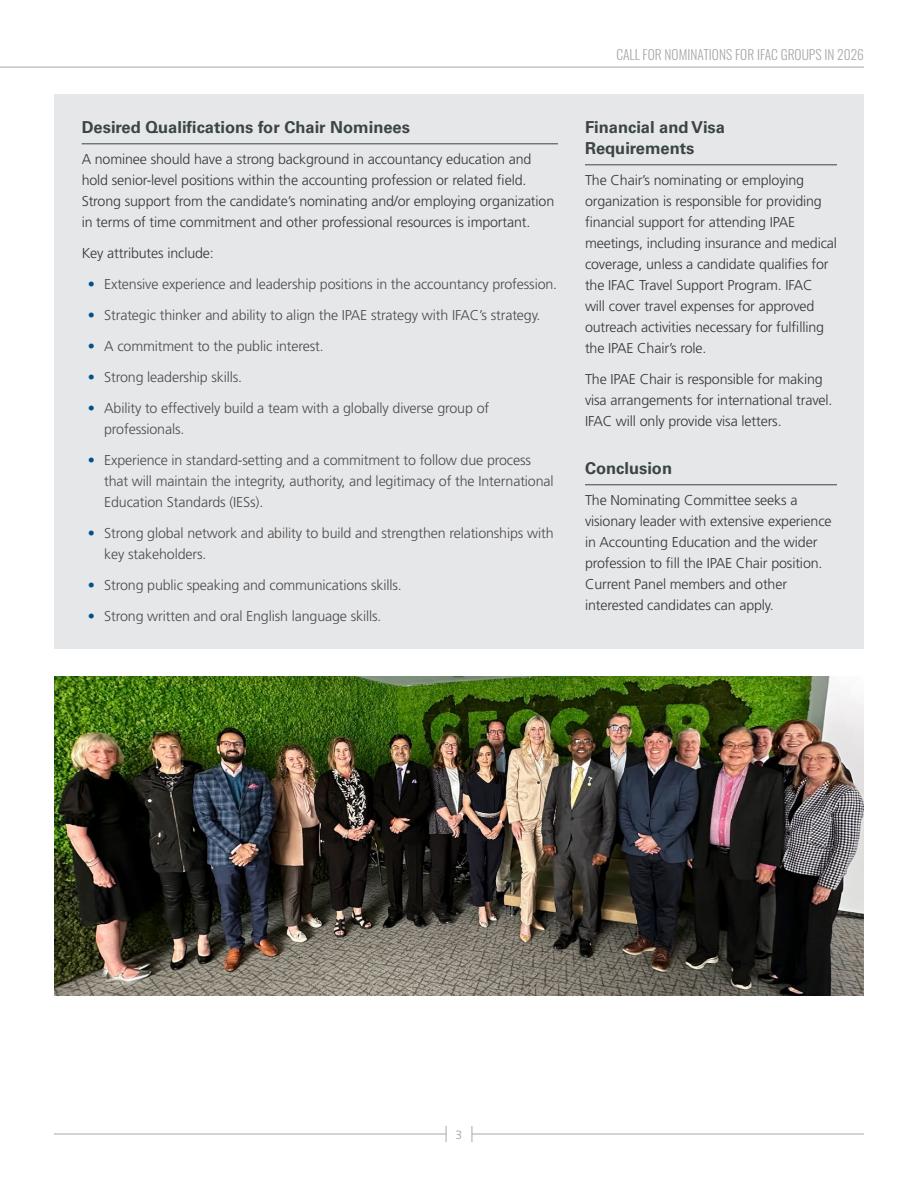
<style>
.page{position:relative;width:918px;height:1188px;background:#fff}
.page>*{position:absolute;margin:0;border:0;box-sizing:border-box;transform-origin:0 0}
.t1{font:700 16.5px/21px "Univers LT Std";color:#3b4544}
.t2{font:300 14.25px/21px "Frutiger LT Std";letter-spacing:-.01em;color:#383637}
.t3{font:300 14.25px/21px "Frutiger LT Std";letter-spacing:-.01em;color:#4d4b4c}
.t4{font:300 13.5px "Oswald";color:#a7a9ac}
.t5{font:300 12px "Frutiger LT Std";color:#9d9fa2}
.s1{color:#005289}
</style>
<div class="page">
<hr style="left:54px;top:1134px;width:810px;height:1px;background:#a7a9ac">
<div style="left:446px;top:1131px;width:26px;height:5px;background:#fff;border-radius:3px"></div>
<svg style="left:472px;top:1126px;width:1px;height:16px"></svg>
<svg style="left:446px;top:1126px;width:1px;height:16px"></svg>
<hr style="left:0;top:67px;width:864px;height:1px;background:#a7a9ac">
<div style="left:54px;top:94px;width:810px;height:555px;background:#e6e7e8"></div>
<hr style="left:82px;top:143px;width:476px;height:1px;background:#3b4544">
<hr style="left:585px;top:164px;width:252px;height:1px;background:#3b4544">
<hr style="left:585px;top:484px;width:252px;height:1px;background:#3b4544">
<img style="left:54px;top:676px;width:810px;height:319px">
<p class="t1" style="left:82px;top:117px;width:330px">Desired Qualifications for Chair Nominees</p>
<p class="t2" style="left:82px;top:149px;width:474px">A nominee should have a strong background in accountancy education and hold senior-level positions within the accounting profession or related field.<br>Strong support from the candidate’s nominating and/or employing organization in terms of time commitment and other professional resources is important.</p>
<p class="t2" style="left:82px;top:243px;width:134px">Key attributes include:</p>
<p class="t3" style="left:88px;top:274px;width:471px"><span class="s1">•</span> Extensive experience and leadership positions in the accountancy profession.</p>
<p class="t3" style="left:88px;top:305px;width:454px"><span class="s1">•</span> Strategic thinker and ability to align the IPAE strategy with IFAC’s strategy.</p>
<p class="t3" style="left:88px;top:336px;width:238px"><span class="s1">•</span> A commitment to the public interest.</p>
<p class="t3" style="left:88px;top:367px;width:156px"><span class="s1">•</span> Strong leadership skills.</p>
<p class="t3" style="left:104px;top:398px;width:386px;text-indent:-17px"><span class="s1">•</span> Ability to effectively build a team with a globally diverse group of professionals.</p>
<p class="t3" style="left:104px;top:450px;width:451px;text-indent:-17px"><span class="s1">•</span> Experience in standard-setting and a commitment to follow due process that will maintain the integrity, authority, and legitimacy of the International<br>Education Standards (IESs).</p>
<p class="t3" style="left:104px;top:523px;width:451px;text-indent:-17px"><span class="s1">•</span> Strong global network and ability to build and strengthen relationships with key stakeholders.</p>
<p class="t3" style="left:88px;top:575px;width:316px"><span class="s1">•</span> Strong public speaking and communications skills.</p>
<p class="t3" style="left:88px;top:606px;width:295px"><span class="s1">•</span> Strong written and oral English language skills.</p>
<p class="t4" style="left:616px;top:42px;width:249px">CALL FOR NOMINATIONS FOR IFAC GROUPS IN 2026</p>
<p class="t1" style="left:585px;top:117px;width:142px">Financial and Visa<br>Requirements</p>
<p class="t2" style="left:585px;top:170px;width:254px">The Chair’s nominating or employing organization is responsible for providing financial support for attending IPAE meetings, including insurance and medical coverage, unless a candidate qualifies for the IFAC Travel Support Program. IFAC<br>will cover travel expenses for approved outreach activities necessary for fulfilling the IPAE Chair’s role.</p>
<p class="t2" style="left:585px;top:369px;width:249px">The IPAE Chair is responsible for making visa arrangements for international travel.<br>IFAC will only provide visa letters.</p>
<p class="t1" style="left:585px;top:458px;width:89px">Conclusion</p>
<p class="t2" style="left:585px;top:490px;width:248px">The Nominating Committee seeks a visionary leader with extensive experience in Accounting Education and the wider profession to fill the IPAE Chair position.<br>Current Panel members and other interested candidates can apply.</p>
<p class="t5" style="left:456px;top:1128px;width:8px">3</p>
</div>
